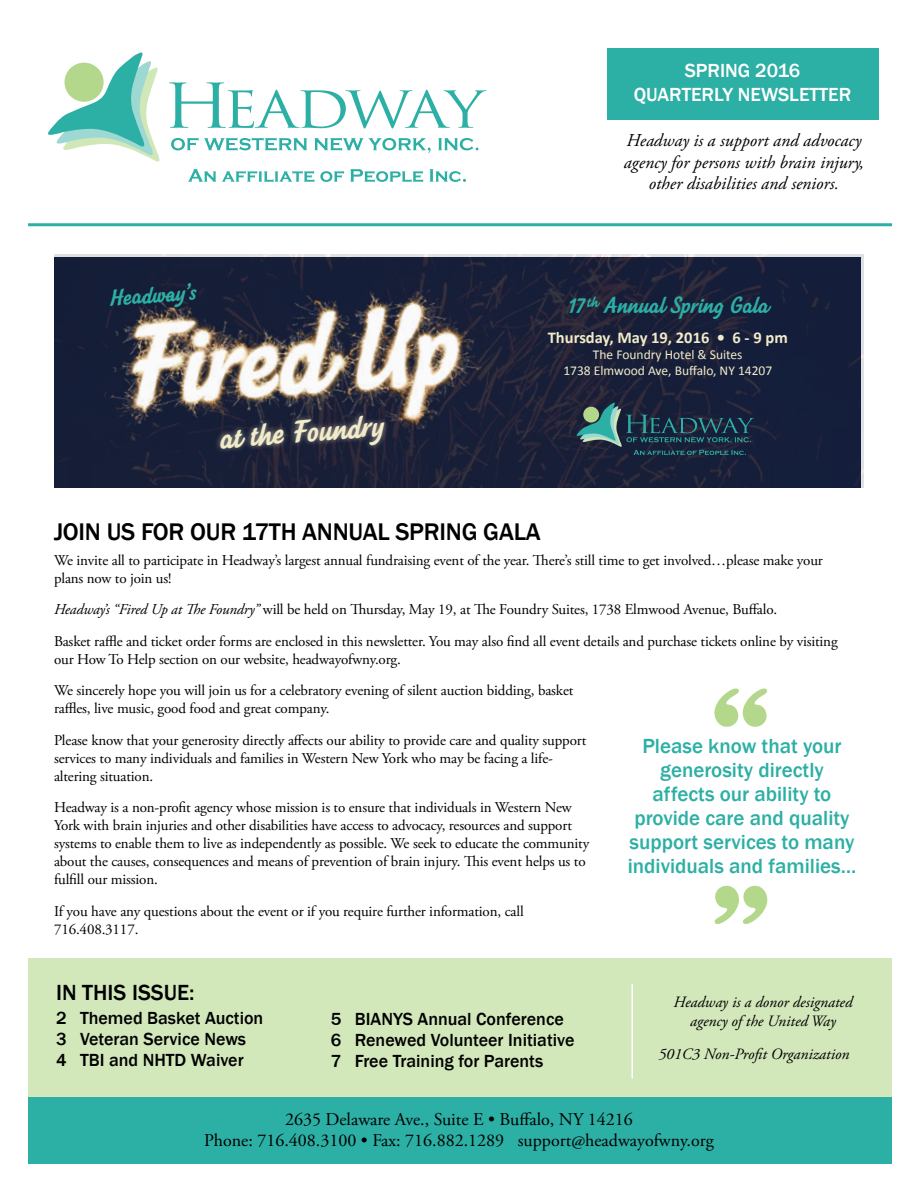
<style>
.page{position:relative;width:918px;height:1188px;background:#fff}
.page>*{position:absolute;margin:0;border:0;box-sizing:border-box;transform-origin:0 0}
.t1{font:34.5px "Paname FY";color:#f1ebca}
.t2{font:25.5px "Paname FY";color:#2cafa4}
.t3{font:500 24.75px "Franklin Gothic";letter-spacing:-.01em;color:#000}
.t4{font:500 22.5px "Franklin Gothic";color:#000}
.t5{font:500 21px/24px "Franklin Gothic";color:#2cafa4;text-align:center}
.t6{font:500 19.5px/24px "Franklin Gothic";color:#fff;text-align:center}
.t7{font:500 18px/21px "Franklin Gothic";color:#000}
.t8{font:18px/21.6px "Adobe Garamond Pro";color:#000;text-align:center}
.t9{font:italic 18px/21.6px "Adobe Garamond Pro";color:#000;text-align:center}
.t10{font:700 16.5px "Calibri";color:#f1ebca}
.t11{font:italic 15.75px/18.9px "Adobe Garamond Pro";color:#000;text-align:center}
.t12{font:15px/18px "Adobe Garamond Pro";letter-spacing:-.01em;color:#000}
.t13{font:13.5px/15.8px "Calibri";color:#f1ebca;text-align:center}
.s1{font-style:italic}
</style>
<div class="page">
<div style="left:28px;top:958px;width:864px;height:165px;background:#d2e7ba"></div>
<svg style="left:48px;top:52px;width:438px;height:130px"></svg>
<div style="left:28px;top:1097px;width:864px;height:67px;background:#2cafa4"></div>
<hr style="left:28px;top:223px;width:864px;height:3px;background:#2cafa4">
<div style="left:608px;top:48px;width:271px;height:71px;background:#2cafa4"></div>
<hr style="left:632px;top:984px;width:1px;height:94px;background:#fff">
<svg style="left:714px;top:688px;width:53px;height:39px"></svg>
<svg style="left:715px;top:886px;width:52px;height:38px"></svg>
<img style="left:54px;top:255px;width:810px;height:233px">
<svg style="left:577px;top:403px;width:177px;height:52px;background:#274351"></svg>
<img style="left:86px;top:278px;width:427px;height:201px">
<svg style="left:213px;top:407px;width:180px;height:57px;background:#2e3143"></svg>
<h3 class="t6" style="left:634px;top:59px;width:219px">spring 2016<br>Quarterly Newsletter</h3>
<h2 class="t2" style="left:109px;top:282px;width:88px;rotate:-4deg">Headwa y’s</h2>
<h1 class="t1" style="left:218px;top:417px;width:167px;rotate:-5deg">at the Foundry</h1>
<p class="t9" style="left:624px;top:130px;width:241px">Headway is a support and advocacy agency for persons with brain injury, other disabilities and seniors.</p>
<h2 class="t2" style="left:568px;top:289px;width:202px">17 <sup>th</sup> Annual Spring Gala</h2>
<p class="t10" style="left:548px;top:327px;width:241px">Thursday, May 19, 2016 • 6 - 9 pm</p>
<p class="t13" style="left:563px;top:347px;width:210px">The Foundry Hotel &amp; Suites<br>1738 Elmwood Ave, Buffalo, NY 14207</p>
<h3 class="t3" style="left:54px;top:516px;width:487px">Join us for our 17th Annual Spring Gala</h3>
<p class="t12" style="left:54px;top:551px;width:770px">We invite all to participate in Headway’s largest annual fundraising event of the year. There’s still time to get involved…please make your plans now to join us!</p>
<p class="t12" style="left:54px;top:594px;width:785px;line-height:31.5px"><span class="s1">Headway’s “Fired Up at The Foundry”</span> will be held on Thursday, May 19, at The Foundry Suites, 1738 Elmwood Avenue, Buffalo.<br>Basket raffle and ticket order forms are enclosed in this newsletter. You may also find all event details and purchase tickets online by visiting</p>
<p class="t12" style="left:54px;top:644px;width:521px;line-height:31.5px">our How To Help section on our website, headwayofwny.org.<br>We sincerely hope you will join us for a celebratory evening of silent auction bidding, basket</p>
<p class="t12" style="left:54px;top:693px;width:534px;line-height:31.5px">raffles, live music, good food and great company.<br>Please know that your generosity directly affects our ability to provide care and quality support</p>
<p class="t12" style="left:54px;top:749px;width:501px">services to many individuals and families in Western New York who may be facing a life&shy;altering situation.</p>
<p class="t12" style="left:54px;top:799px;width:537px">Headway is a non-profit agency whose mission is to ensure that individuals in Western New York with brain injuries and other disabilities have access to advocacy, resources and support systems to enable them to live as independently as possible. We seek to educate the community about the causes, consequences and means of prevention of brain injury. This event helps us to fulfill our mission.</p>
<p class="t12" style="left:54px;top:902px;width:471px">If you have any questions about the event or if you require further information, call<br>716.408.3117.</p>
<h3 class="t5" style="left:628px;top:735px;width:230px">Please know that your generosity directly affects our ability to provide care and quality support services to many individuals and families…</h3>
<h3 class="t4" style="left:56px;top:978px;width:140px">In this issue:</h3>
<p class="t7" style="left:56px;top:1008px;width:209px">2 Themed Basket Auction<br>3 Veteran Service News<br>4 TBI and NHTD Waiver</p>
<p class="t7" style="left:331px;top:1009px;width:245px">5 BIANYS Annual Conference<br>6 Renewed Volunteer Initiative<br>7 Free Training for Parents</p>
<p class="t11" style="left:673px;top:993px;width:181px">Headway is a donor designated agency of the United Way</p>
<p class="t11" style="left:658px;top:1045px;width:193px">501C3 Non-Profit Organization</p>
<p class="t8" style="left:204px;top:1109px;width:511px">2635 Delaware Ave., Suite E • Buffalo, NY 14216<br>Phone: 716.408.3100 • Fax: 716.882.1289 support@headwayofwny.org</p>
</div>
